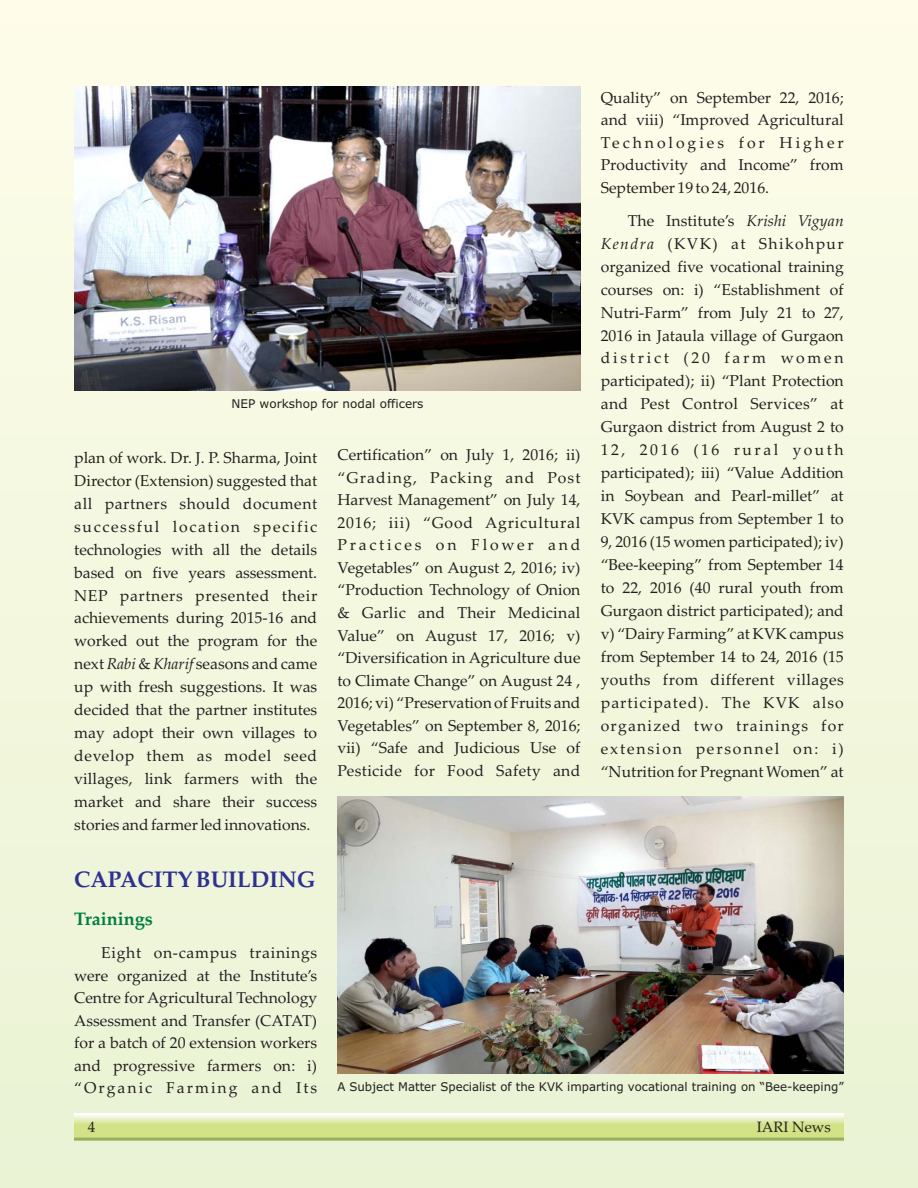
<style>
.page{position:relative;width:918px;height:1188px;background:#f4f8df}
.page>*{position:absolute;margin:0;border:0;box-sizing:border-box;transform-origin:0 0}
.t1{font:700 22.5px "Palatino Linotype";color:#2e3092}
.t2{font:700 18px "Palatino Linotype";color:#007e3d}
.t3{font:15.75px/23px "Palatino Linotype";color:#231f20;text-align:justify}
.t4{font:15px "Palatino Linotype";color:#231f20}
.t5{font:12px "Verdana";color:#231f20}
.s1{font-style:italic}
</style>
<div class="page">
<svg style="left:74px;top:1114px;width:770px;height:27px;background:#d4e29b"></svg>
<img style="left:74px;top:87px;width:506px;height:304px">
<img style="left:338px;top:797px;width:506px;height:277px">
<p class="t5" style="left:232px;top:399px;width:193px">NEP workshop for nodal officers</p>
<p class="t3" style="left:74px;top:448px;width:245px">plan of work. Dr. J. P. Sharma, Joint Director (Extension) suggested that all partners should document successful location specific technologies with all the details based on five years assessment.<br>NEP partners presented their achievements during 2015-16 and worked out the program for the next <span class="s1">Rabi</span> &amp; <span class="s1">Kharif</span> seasons and came up with fresh suggestions. It was decided that the partner institutes may adopt their own villages to develop them as model seed villages, link farmers with the market and share their success stories and farmer led innovations.</p>
<h1 class="t1" style="left:74px;top:870px;width:243px">CAPACITY BUILDING</h1>
<p class="t2" style="left:74px;top:912px;width:80px">Trainings</p>
<p class="t3" style="left:337px;top:446px;width:245px;line-height:22.5px">Certification” on July 1, 2016; ii) “Grading, Packing and Post Harvest Management” on July 14, 2016; iii) “Good Agricultural Practices on Flower and Vegetables” on August 2, 2016; iv) “Production Technology of Onion &amp; Garlic and Their Medicinal Value” on August 17, 2016; v) “Diversification in Agriculture due to Climate Change” on August 24 , 2016; vi) “Preservation of Fruits and Vegetables” on September 8, 2016; vii) “Safe and Judicious Use of Pesticide for Food Safety and</p>
<p class="t3" style="left:601px;top:88px;width:245px;line-height:22.5px">Quality” on September 22, 2016; and viii) “Improved Agricultural Technologies for Higher Productivity and Income” from September 19 to 24, 2016.</p>
<p class="t3" style="left:601px;top:211px;width:245px;text-indent:27px">The Institute’s <span class="s1">Krishi Vigyan Kendra</span> (KVK) at Shikohpur organized five vocational training courses on: i) “Establishment of Nutri-Farm” from July 21 to 27, 2016 in Jataula village of Gurgaon district (20 farm women participated); ii) “Plant Protection and Pest Control Services” at Gurgaon district from August 2 to 12, 2016 (16 rural youth participated); iii) “Value Addition in Soybean and Pearl-millet” at KVK campus from September 1 to 9, 2016 (15 women participated); iv) “Bee-keeping” from September 14 to 22, 2016 (40 rural youth from Gurgaon district participated); and v) “Dairy Farming” at KVK campus from September 14 to 24, 2016 (15 youths from different villages participated). The KVK also organized two trainings for extension personnel on: i) “Nutrition for Pregnant Women” at</p>
<p class="t3" style="left:74px;top:943px;width:245px;line-height:22.5px;text-indent:27px">Eight on-campus trainings were organized at the Institute’s Centre for Agricultural Technology Assessment and Transfer (CATAT) for a batch of 20 extension workers and progressive farmers on: i) “Organic Farming and Its</p>
<p class="t5" style="left:337px;top:1082px;width:508px">A Subject Matter Specialist of the KVK imparting vocational training on “Bee-keeping”</p>
<p class="t4" style="left:88px;top:1121px;width:9px">4</p>
<p class="t4" style="left:757px;top:1121px;width:76px">IARI News</p>
</div>
